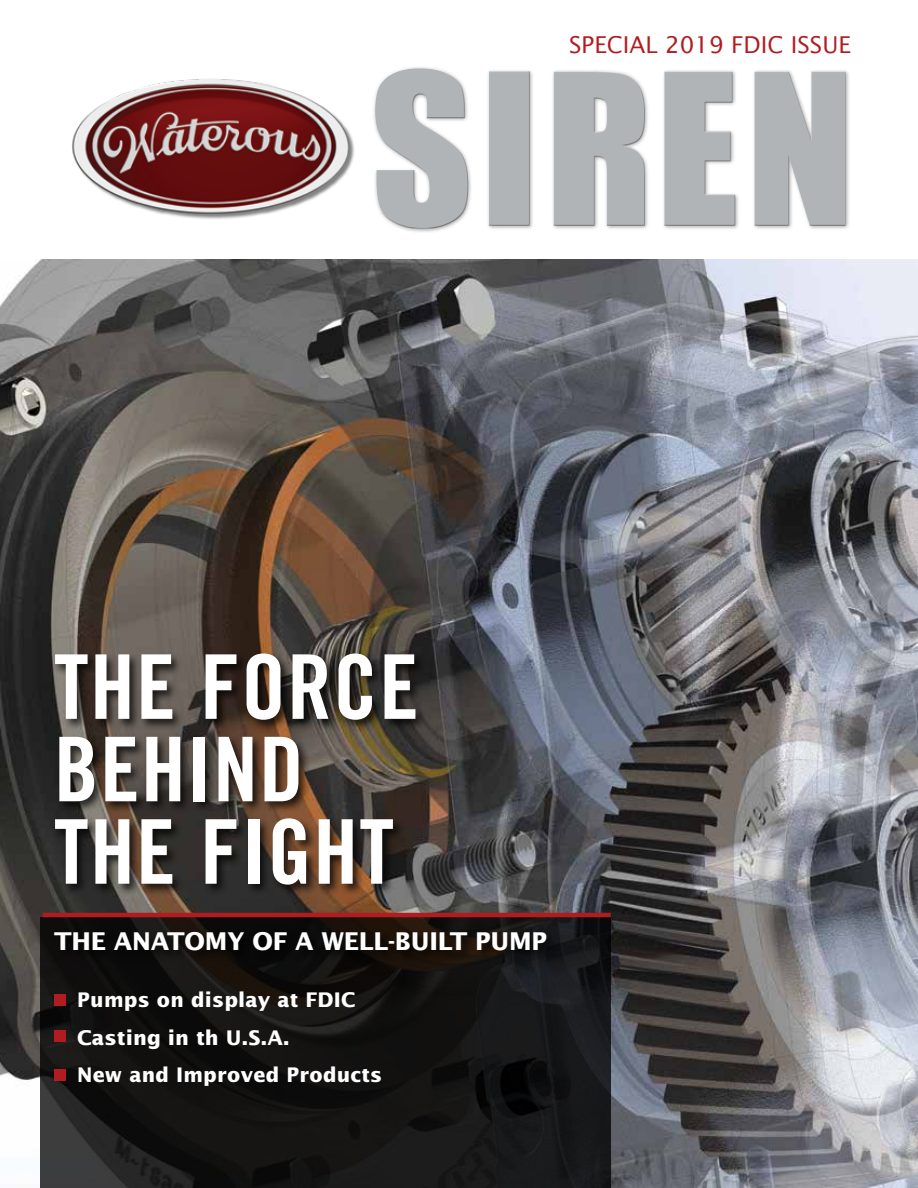
<style>
.page{position:relative;width:918px;height:1188px;background:#fff}
.page>*{position:absolute;margin:0;border:0;box-sizing:border-box;transform-origin:0 0}
.t1{font:194.4px "Impact";letter-spacing:.04em;color:#b1b4b6}
.t2{font:89.25px/82.5px "Trade Gothic Bold Cond Twenty";letter-spacing:.015em;color:#fff}
.t3{font:700 24.45px "Lucida Sans";letter-spacing:-.01em;color:#fff}
.t4{font:23.1px "Lucida Sans";color:#b11c20}
.t5{font:700 20.1px/37.5px "Lucida Sans";letter-spacing:.01em;color:#fff}
</style>
<div class="page">
<img style="left:0;top:260px;width:918px;height:928px">
<svg style="left:40px;top:917px;width:571px;height:271px;background:#151515"></svg>
<img style="left:72px;top:79px;width:283px;height:140px">
<div style="left:372px;top:66px;width:479px;height:168px;background:#000;opacity:.35"></div>
<div style="left:375px;top:68px;width:471px;height:157px;background:#fff;opacity:.75"></div>
<div style="left:375px;top:72px;width:471px;height:156px;background:#000;opacity:.45"></div>
<div style="left:52px;top:651px;width:507px;height:311px;background:#000;opacity:.75"></div>
<hr style="left:43px;top:913px;width:568px;height:4px;background:#b11c20">
<div style="left:54px;top:994px;width:11px;height:11px;background:#b11c20"></div>
<div style="left:54px;top:1030px;width:11px;height:12px;background:#b11c20"></div>
<div style="left:54px;top:1070px;width:11px;height:11px;background:#b11c20"></div>
<p class="t4" style="left:569px;top:30px;width:283px">SPECIAL 2019 FDIC ISSUE</p>
<h1 class="t1" style="left:371px;top:-2px;width:485px">SIREN</h1>
<h2 class="t2" style="left:54px;top:645px;width:366px">THE FORCE<br>BEHIND<br>THE FIGHT</h2>
<p class="t3" style="left:54px;top:926px;width:495px">THE ANATOMY OF A WELL-BUILT PUMP</p>
<p class="t5" style="left:77px;top:981px;width:307px">Pumps on display at FDIC<br>Casting in th U.S.A.<br>New and Improved Products</p>
</div>
